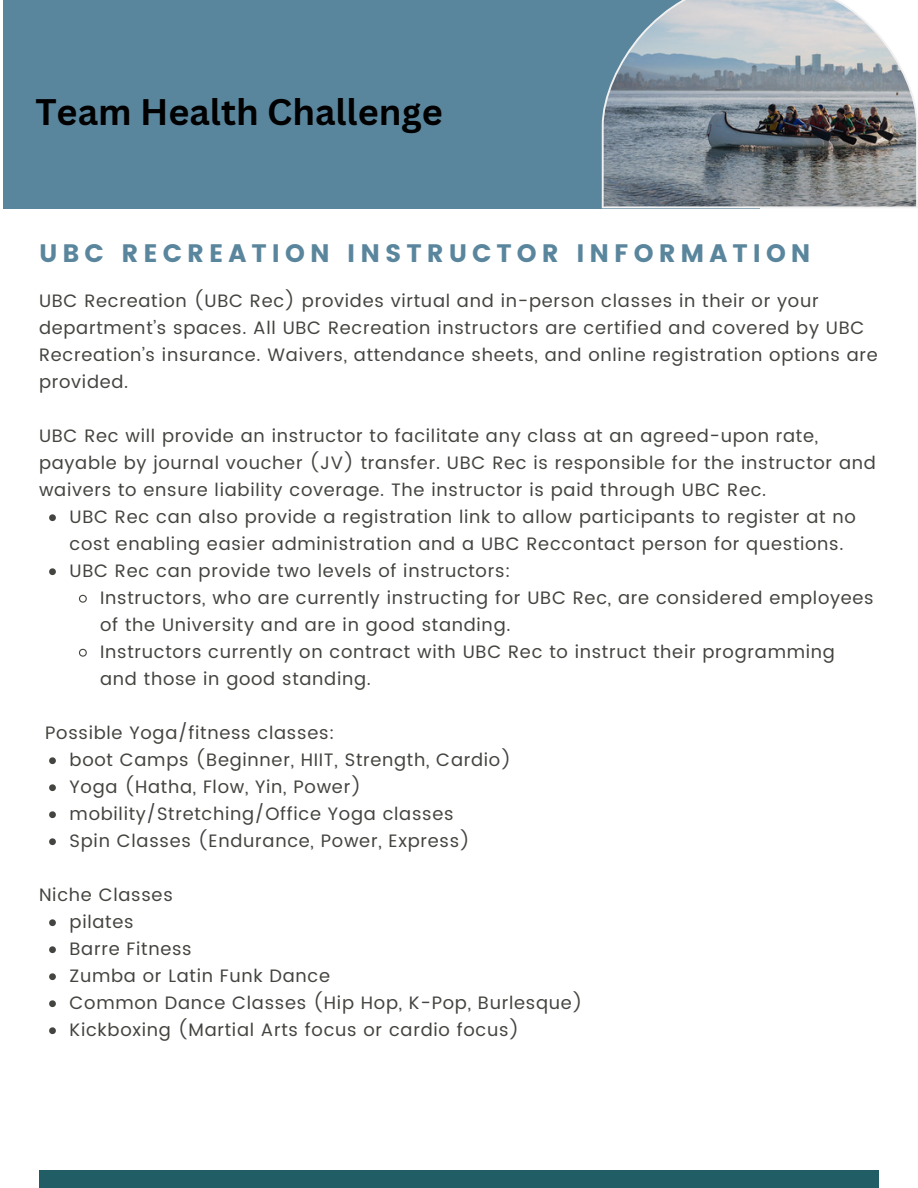
<style>
.page{position:relative;width:918px;height:1188px;background:#fff}
.page>*{position:absolute;margin:0;border:0;box-sizing:border-box;transform-origin:0 0}
.t1{font:700 36px "Canva Sans";color:#000}
.t2{font:25.2px "Poppins";letter-spacing:.2em;color:#5a869d}
.t3{font:18px/27px "Poppins";letter-spacing:.04em;color:#444440}
</style>
<div class="page">
<div style="left:4px;top:0;width:756px;height:208px;background:#5a869d"></div>
<svg style="left:602px;top:0;width:316px;height:208px;background:#929ba2"></svg>
<svg style="left:49px;top:514px;width:7px;height:7px"></svg>
<svg style="left:49px;top:568px;width:7px;height:7px"></svg>
<svg style="left:79px;top:594px;width:8px;height:9px"></svg>
<svg style="left:79px;top:648px;width:8px;height:9px"></svg>
<svg style="left:49px;top:757px;width:7px;height:7px"></svg>
<svg style="left:49px;top:784px;width:7px;height:7px"></svg>
<svg style="left:49px;top:811px;width:7px;height:7px"></svg>
<svg style="left:49px;top:838px;width:7px;height:7px"></svg>
<svg style="left:49px;top:919px;width:7px;height:7px"></svg>
<svg style="left:49px;top:946px;width:7px;height:7px"></svg>
<svg style="left:49px;top:973px;width:7px;height:7px"></svg>
<svg style="left:49px;top:1000px;width:7px;height:7px"></svg>
<svg style="left:49px;top:1027px;width:7px;height:7px"></svg>
<div style="left:39px;top:1170px;width:840px;height:18px;background:#215d65"></div>
<p class="t1" style="left:35px;top:87px;width:409px">Team Health Challenge</p>
<p class="t2" style="left:39px;top:239px;width:773px">UBC RECREATION INSTRUCTOR INFORMATION</p>
<p class="t3" style="left:39px;top:288px;width:840px">UBC Recreation (UBC Rec) provides virtual and in-person classes in their or your department’s spaces. All UBC Recreation instructors are certified and covered by UBC Recreation’s insurance. Waivers, attendance sheets, and online registration options are provided.</p>
<h2 class="t3" style="left:39px;top:423px;width:838px">UBC Rec will provide an instructor to facilitate any class at an agreed-upon rate, payable by journal voucher (JV) transfer. UBC Rec is responsible for the instructor and waivers to ensure liability coverage. The instructor is paid through UBC Rec.</h2>
<p class="t3" style="left:70px;top:504px;width:788px">UBC Rec can also provide a registration link to allow participants to register at no cost enabling easier administration and a UBC Reccontact person for questions.</p>
<p class="t3" style="left:70px;top:558px;width:443px">UBC Rec can provide two levels of instructors:</p>
<p class="t3" style="left:100px;top:585px;width:775px">Instructors, who are currently instructing for UBC Rec, are considered employees of the University and are in good standing.</p>
<p class="t3" style="left:100px;top:639px;width:736px">Instructors currently on contract with UBC Rec to instruct their programming and those in good standing.</p>
<p class="t3" style="left:45px;top:720px;width:291px">Possible Yoga/fitness classes:</p>
<p class="t3" style="left:70px;top:747px;width:443px">boot Camps (Beginner, HIIT, Strength, Cardio)</p>
<p class="t3" style="left:70px;top:774px;width:293px">Yoga (Hatha, Flow, Yin, Power)</p>
<p class="t3" style="left:70px;top:801px;width:386px">mobility/Stretching/Office Yoga classes</p>
<p class="t3" style="left:70px;top:828px;width:402px">Spin Classes (Endurance, Power, Express)</p>
<p class="t3" style="left:39px;top:882px;width:135px">Niche Classes</p>
<p class="t3" style="left:70px;top:909px;width:65px">pilates</p>
<p class="t3" style="left:70px;top:936px;width:124px">Barre Fitness</p>
<p class="t3" style="left:70px;top:963px;width:262px">Zumba or Latin Funk Dance</p>
<p class="t3" style="left:70px;top:990px;width:515px">Common Dance Classes (Hip Hop, K-Pop, Burlesque)</p>
<p class="t3" style="left:70px;top:1017px;width:451px">Kickboxing (Martial Arts focus or cardio focus)</p>
</div>
